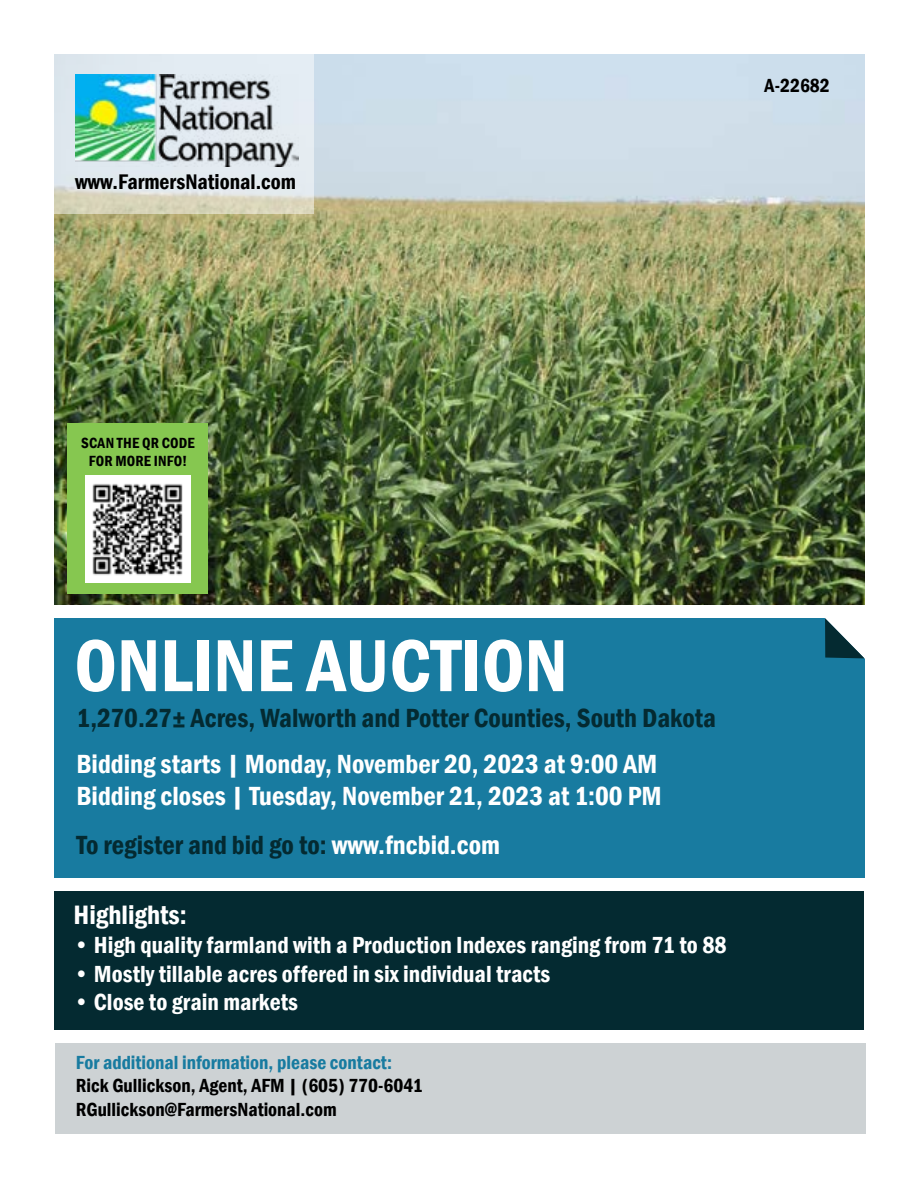
<style>
.page{position:relative;width:918px;height:1188px;background:#fff}
.page>*{position:absolute;margin:0;border:0;box-sizing:border-box;transform-origin:0 0}
.t1{font:600 condensed 76.35px "Franklin Gothic";color:#fff}
.t2{font:600 condensed 27.3px "Franklin Gothic";color:#fff}
.t3{font:600 condensed 27px/32.4px "Franklin Gothic";color:#fff}
.t4{font:600 condensed 27px "Franklin Gothic";color:#042a31}
.t5{font:600 condensed 24px "Franklin Gothic";color:#fff}
.t6{font:600 condensed 21.75px "Franklin Gothic";color:#000}
.t7{font:600 condensed 19.5px/23.4px "Franklin Gothic";color:#000}
.t8{font:600 condensed 19.5px "Franklin Gothic";color:#187ba0}
.t9{font:600 condensed 15.15px/18.1px "Franklin Gothic";letter-spacing:.01em;color:#000;text-align:center}
.s1{color:#fff}
</style>
<div class="page">
<div style="left:55px;top:1043px;width:810px;height:91px;background:#cdd2d4"></div>
<div style="left:54px;top:891px;width:810px;height:139px;background:#042a31"></div>
<div style="left:55px;top:618px;width:810px;height:260px;background:#187ba0"></div>
<svg style="left:825px;top:618px;width:40px;height:41px;background:#81969a"></svg>
<img style="left:55px;top:54px;width:810px;height:551px">
<svg style="left:54px;top:54px;width:259px;height:160px;background:#dee3e2"></svg>
<img style="left:75px;top:75px;width:224px;height:92px">
<div style="left:68px;top:424px;width:140px;height:170px;background:#86c750"></div>
<img style="left:85px;top:476px;width:105px;height:106px">
<p class="t6" style="left:75px;top:168px;width:223px">www.FarmersNational.com</p>
<p class="t7" style="left:765px;top:74px;width:67px">A-22682</p>
<p class="t9" style="left:81px;top:433px;width:115px">SCAN THE QR CODE<br>FOR MORE INFO!</p>
<h1 class="t1" style="left:74px;top:615px;width:495px">ONLINE AUCTION</h1>
<p class="t4" style="left:76px;top:700px;width:641px">1,270.27± Acres, Walworth and Potter Counties, South Dakota</p>
<p class="t3" style="left:76px;top:747px;width:587px">Bidding starts | Monday, November 20, 2023 at 9:00 AM<br>Bidding closes | Tuesday, November 21, 2023 at 1:00 PM</p>
<p class="t4" style="left:76px;top:827px;width:425px">To register and bid go to: <span class="s1">www.fncbid.com</span></p>
<p class="t2" style="left:74px;top:897px;width:115px">Highlights:</p>
<p class="t5" style="left:74px;top:929px;width:655px">• High quality farmland with a Production Indexes ranging from 71 to 88</p>
<p class="t5" style="left:74px;top:958px;width:478px">• Mostly tillable acres offered in six individual tracts</p>
<p class="t5" style="left:74px;top:986px;width:226px">• Close to grain markets</p>
<p class="t8" style="left:76px;top:1049px;width:318px">For additional information, please contact:</p>
<p class="t7" style="left:76px;top:1074px;width:348px">Rick Gullickson, Agent, AFM | (605) 770-6041<br>RGullickson@FarmersNational.com</p>
</div>
